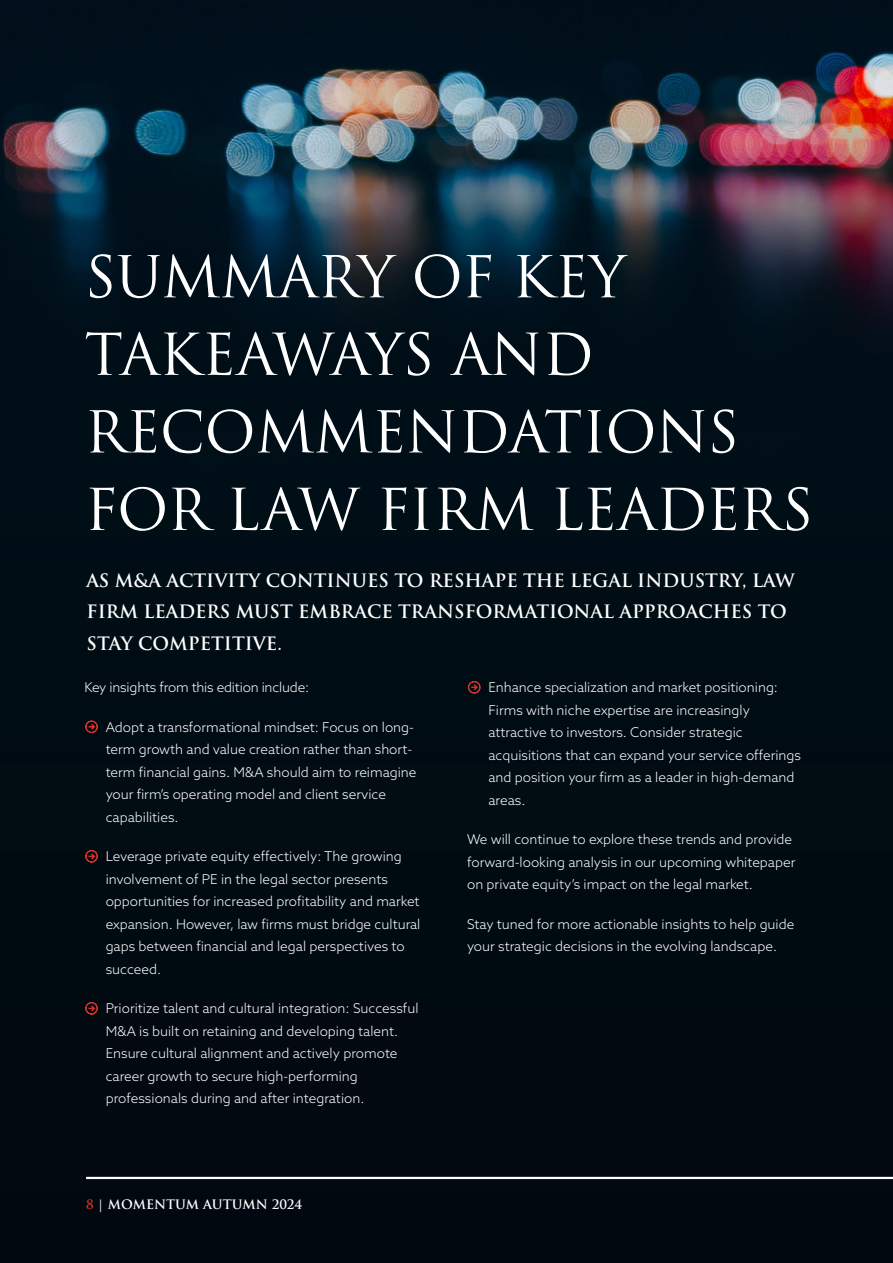
<style>
.page{position:relative;width:893px;height:1263px;background:#fff}
.page>*{position:absolute;margin:0;border:0;box-sizing:border-box;transform-origin:0 0}
.t1{font:56.1px/77.6px "Trajan Pro 3";letter-spacing:-.01em;color:#fff}
.t2{font:700 18px/31.5px "Trajan Pro";color:#fff}
.t3{font:300 13.5px/22.5px "Azo Sans";color:#fff}
.t4{font:700 12.75px "Trajan Pro";color:#fff}
.s1{color:#d2322a}
</style>
<div class="page">
<img style="left:0;top:0;width:893px;height:1263px">
<hr style="left:86px;top:1177px;width:807px;height:2px;background:#fff">
<svg style="left:86px;top:721px;width:11px;height:11px"></svg>
<svg style="left:86px;top:850px;width:11px;height:12px"></svg>
<svg style="left:86px;top:1002px;width:11px;height:12px"></svg>
<svg style="left:468px;top:681px;width:12px;height:12px"></svg>
<h1 class="t1" style="left:84px;top:241px;width:730px">SUMMARY OF KEY<br>TAKEAWAYS AND<br>RECOMMENDATIONS<br>FOR LAW FIRM LEADERS</h1>
<h2 class="t2" style="left:87px;top:564px;width:710px">AS M&amp;A ACTIVITY CONTINUES TO RESHAPE THE LEGAL INDUSTRY, LAW<br>FIRM LEADERS MUST EMBRACE TRANSFORMATIONAL APPROACHES TO<br>STAY COMPETITIVE.</h2>
<p class="t3" style="left:84px;top:676px;width:226px">Key insights from this edition include:</p>
<p class="t3" style="left:106px;top:715px;width:312px">Adopt a transformational mindset: Focus on long&shy;term growth and value creation rather than short&shy;term financial gains. M&amp;A should aim to reimagine your firm’s operating model and client service capabilities.</p>
<p class="t3" style="left:106px;top:845px;width:316px">Leverage private equity effectively: The growing involvement of PE in the legal sector presents opportunities for increased profitability and market expansion. However, law firms must bridge cultural gaps between financial and legal perspectives to succeed.</p>
<p class="t3" style="left:106px;top:997px;width:314px">Prioritize talent and cultural integration: Successful M&amp;A is built on retaining and developing talent.<br>Ensure cultural alignment and actively promote career growth to secure high-performing professionals during and after integration.</p>
<p class="t3" style="left:488px;top:676px;width:314px">Enhance specialization and market positioning:<br>Firms with niche expertise are increasingly attractive to investors. Consider strategic acquisitions that can expand your service offerings and position your firm as a leader in high-demand areas.</p>
<p class="t3" style="left:467px;top:828px;width:330px">We will continue to explore these trends and provide forward-looking analysis in our upcoming whitepaper on private equity’s impact on the legal market.</p>
<p class="t3" style="left:467px;top:912px;width:329px">Stay tuned for more actionable insights to help guide your strategic decisions in the evolving landscape.</p>
<p class="t4" style="left:86px;top:1196px;width:218px"><span class="s1">8</span> | MOMENTUM AUTUMN 2024</p>
</div>
